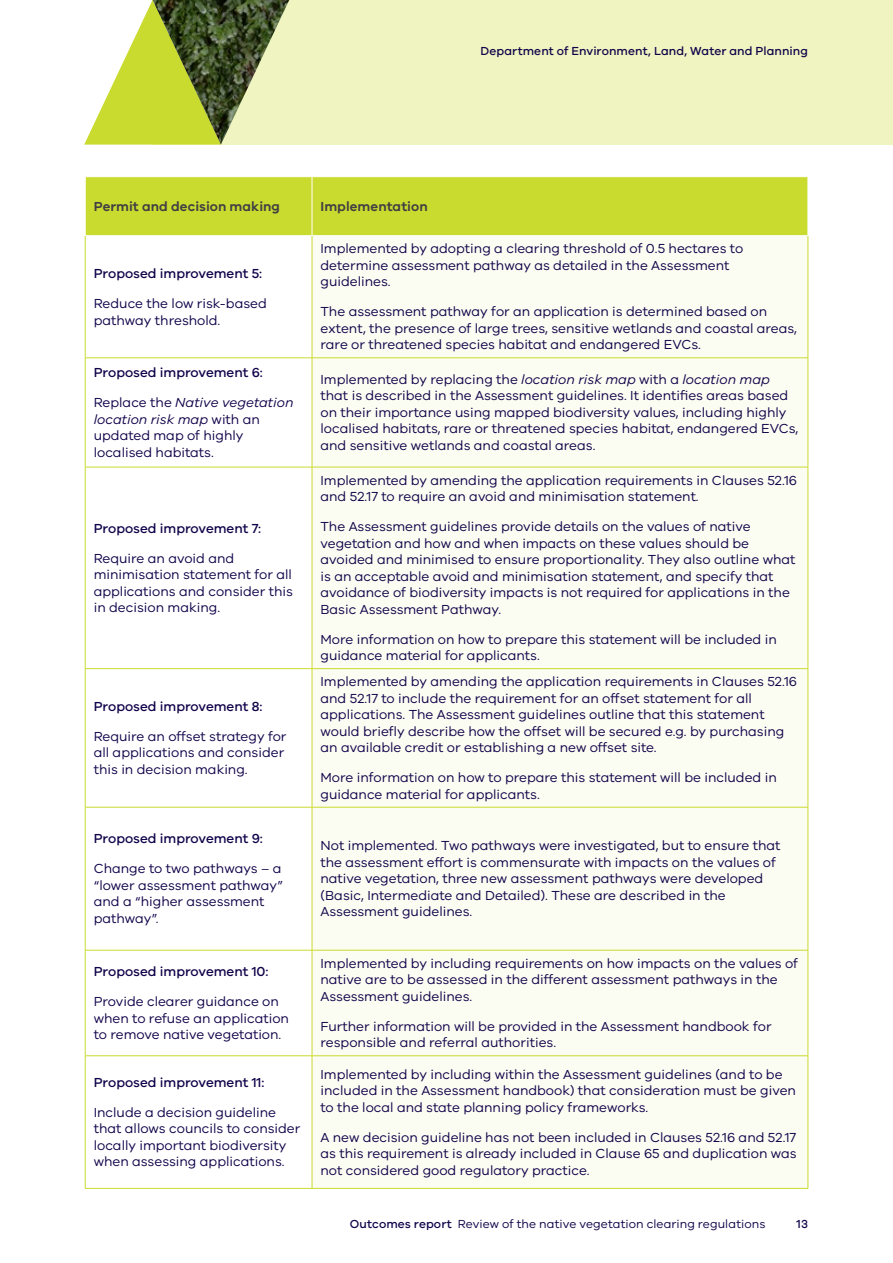
<style>
.page{position:relative;width:893px;height:1263px;background:#fff}
.page>*{position:absolute;margin:0;border:0;box-sizing:border-box;transform-origin:0 0}
.Table_body_left{font:13.5px/16.5px "VIC";color:#100249}
.Table_body_left-2{font:500 13.5px "VIC";color:#100249}
.Table_heading_left{font:600 13.5px "VIC";color:#414042}
.Table_heading_right{font:600 13.5px "VIC";letter-spacing:.005em;color:#414042}
.t1{font:12px "VIC";letter-spacing:.005em;color:#100249}
.t2{font:500 12px "VIC";letter-spacing:.005em;color:#100249}
.s1{font-style:italic}
.s2{font-weight:500}
</style>
<div class="page">
<div style="left:153px;top:0;width:740px;height:145px;background:#eff4c1"></div>
<svg style="left:84px;top:0;width:69px;height:145px"></svg>
<img style="left:153px;top:0;width:136px;height:145px">
<div style="left:86px;top:177px;width:722px;height:58px;background:#cadb2f"></div>
<svg style="left:86px;top:236px;width:226px;height:952px"></svg>
<div style="left:313px;top:236px;width:495px;height:952px;background:#fbfcf2"></div>
<hr style="left:312px;top:177px;width:1px;height:59px;background:#fff">
<hr style="left:85px;top:236px;width:1px;height:122px;background:#cadb2f">
<hr style="left:85px;top:358px;width:1px;height:109px;background:#cadb2f">
<hr style="left:85px;top:467px;width:1px;height:201px;background:#cadb2f">
<hr style="left:85px;top:669px;width:1px;height:138px;background:#cadb2f">
<hr style="left:85px;top:807px;width:1px;height:143px;background:#cadb2f">
<hr style="left:85px;top:950px;width:1px;height:105px;background:#cadb2f">
<hr style="left:85px;top:1056px;width:1px;height:132px;background:#cadb2f">
<hr style="left:85px;top:357px;width:227px;height:1px;background:#cadb2f">
<hr style="left:85px;top:467px;width:227px;height:1px;background:#cadb2f">
<hr style="left:85px;top:668px;width:227px;height:1px;background:#cadb2f">
<hr style="left:85px;top:807px;width:227px;height:1px;background:#cadb2f">
<hr style="left:85px;top:950px;width:227px;height:1px;background:#cadb2f">
<hr style="left:85px;top:1055px;width:227px;height:1px;background:#cadb2f">
<hr style="left:85px;top:1188px;width:227px;height:1px;background:#cadb2f">
<hr style="left:312px;top:236px;width:1px;height:122px;background:#cadb2f">
<hr style="left:312px;top:358px;width:1px;height:109px;background:#cadb2f">
<hr style="left:312px;top:467px;width:1px;height:201px;background:#cadb2f">
<hr style="left:312px;top:669px;width:1px;height:138px;background:#cadb2f">
<hr style="left:312px;top:807px;width:1px;height:143px;background:#cadb2f">
<hr style="left:312px;top:950px;width:1px;height:105px;background:#cadb2f">
<hr style="left:312px;top:1056px;width:1px;height:132px;background:#cadb2f">
<hr style="left:808px;top:236px;width:1px;height:122px;background:#cadb2f">
<hr style="left:808px;top:358px;width:1px;height:109px;background:#cadb2f">
<hr style="left:808px;top:467px;width:1px;height:201px;background:#cadb2f">
<hr style="left:808px;top:669px;width:1px;height:138px;background:#cadb2f">
<hr style="left:808px;top:807px;width:1px;height:143px;background:#cadb2f">
<hr style="left:808px;top:950px;width:1px;height:105px;background:#cadb2f">
<hr style="left:808px;top:1056px;width:1px;height:132px;background:#cadb2f">
<hr style="left:312px;top:357px;width:496px;height:1px;background:#cadb2f">
<hr style="left:312px;top:467px;width:496px;height:1px;background:#cadb2f">
<hr style="left:312px;top:668px;width:496px;height:1px;background:#cadb2f">
<hr style="left:312px;top:807px;width:496px;height:1px;background:#cadb2f">
<hr style="left:312px;top:950px;width:496px;height:1px;background:#cadb2f">
<hr style="left:312px;top:1055px;width:496px;height:1px;background:#cadb2f">
<hr style="left:312px;top:1188px;width:496px;height:1px;background:#cadb2f">
<p class="t2" style="left:480px;top:43px;width:329px">Department of Environment, Land, Water and Planning</p>
<p class="Table_heading_left" style="left:94px;top:198px;width:188px">Permit and decision making</p>
<p class="Table_heading_right" style="left:321px;top:198px;width:109px">Implementation</p>
<p class="Table_body_left-2" style="left:94px;top:265px;width:170px">Proposed improvement 5:</p>
<p class="Table_body_left" style="left:94px;top:295px;width:175px">Reduce the low risk-based pathway threshold.</p>
<p class="Table_body_left-2" style="left:94px;top:365px;width:171px">Proposed improvement 6:</p>
<p class="Table_body_left" style="left:94px;top:394px;width:201px">Replace the <span class="s1">Native vegetation location risk map</span> with an updated map of highly localised habitats.</p>
<p class="Table_body_left-2" style="left:94px;top:520px;width:169px">Proposed improvement 7:</p>
<p class="Table_body_left" style="left:94px;top:549px;width:201px">Require an avoid and minimisation statement for all applications and consider this in decision making.</p>
<p class="Table_body_left-2" style="left:94px;top:698px;width:170px">Proposed improvement 8:</p>
<p class="Table_body_left" style="left:94px;top:728px;width:194px">Require an offset strategy for all applications and consider this in decision making.</p>
<p class="Table_body_left-2" style="left:94px;top:831px;width:171px">Proposed improvement 9:</p>
<p class="Table_body_left" style="left:94px;top:860px;width:191px">Change to two pathways – a “lower assessment pathway” and a “higher assessment pathway”.</p>
<p class="Table_body_left-2" style="left:94px;top:963px;width:176px">Proposed improvement 10:</p>
<p class="Table_body_left" style="left:94px;top:993px;width:197px">Provide clearer guidance on when to refuse an application to remove native vegetation.</p>
<p class="Table_body_left-2" style="left:94px;top:1074px;width:172px">Proposed improvement 11:</p>
<p class="Table_body_left" style="left:94px;top:1104px;width:208px">Include a decision guideline that allows councils to consider locally important biodiversity when assessing applications.</p>
<p class="Table_body_left" style="left:321px;top:240px;width:424px">Implemented by adopting a clearing threshold of 0.5 hectares to determine assessment pathway as detailed in the Assessment guidelines.</p>
<p class="Table_body_left" style="left:321px;top:303px;width:478px">The assessment pathway for an application is determined based on extent, the presence of large trees, sensitive wetlands and coastal areas, rare or threatened species habitat and endangered EVCs.</p>
<p class="Table_body_left" style="left:321px;top:371px;width:479px">Implemented by replacing the <span class="s1">location risk map</span> with a <span class="s1">location map </span>that is described in the Assessment guidelines. It identifies areas based on their importance using mapped biodiversity values, including highly localised habitats, rare or threatened species habitat, endangered EVCs, and sensitive wetlands and coastal areas.</p>
<p class="Table_body_left" style="left:321px;top:471px;width:478px">Implemented by amending the application requirements in Clauses 52.16 and 52.17 to require an avoid and minimisation statement.</p>
<p class="Table_body_left" style="left:321px;top:518px;width:476px">The Assessment guidelines provide details on the values of native vegetation and how and when impacts on these values should be avoided and minimised to ensure proportionality. They also outline what is an acceptable avoid and minimisation statement, and specify that avoidance of biodiversity impacts is not required for applications in the Basic Assessment Pathway.</p>
<p class="Table_body_left" style="left:321px;top:630px;width:458px">More information on how to prepare this statement will be included in guidance material for applicants.</p>
<p class="Table_body_left" style="left:321px;top:673px;width:478px">Implemented by amending the application requirements in Clauses 52.16 and 52.17 to include the requirement for an offset statement for all applications. The Assessment guidelines outline that this statement would briefly describe how the offset will be secured e.g. by purchasing an available credit or establishing a new offset site.</p>
<p class="Table_body_left" style="left:321px;top:769px;width:458px">More information on how to prepare this statement will be included in guidance material for applicants.</p>
<p class="Table_body_left" style="left:321px;top:837px;width:461px">Not implemented. Two pathways were investigated, but to ensure that the assessment effort is commensurate with impacts on the values of native vegetation, three new assessment pathways were developed (Basic, Intermediate and Detailed). These are described in the Assessment guidelines.</p>
<p class="Table_body_left" style="left:321px;top:954px;width:479px">Implemented by including requirements on how impacts on the values of native are to be assessed in the different assessment pathways in the<br>Assessment guidelines.</p>
<p class="Table_body_left" style="left:321px;top:1017px;width:453px">Further information will be provided in the Assessment handbook for responsible and referral authorities.</p>
<p class="Table_body_left" style="left:321px;top:1065px;width:477px">Implemented by including within the Assessment guidelines (and to be included in the Assessment handbook) that consideration must be given to the local and state planning policy frameworks.</p>
<p class="Table_body_left" style="left:321px;top:1128px;width:478px;text-align:justify">A new decision guideline has not been included in Clauses 52.16 and 52.17 as this requirement is already included in Clause 65 and duplication was not considered good regulatory practice.</p>
<p class="t1" style="left:350px;top:1217px;width:417px"><span class="s2">Outcomes report</span> Review of the native vegetation clearing regulations</p>
<p class="t2" style="left:796px;top:1217px;width:13px">13</p>
</div>
